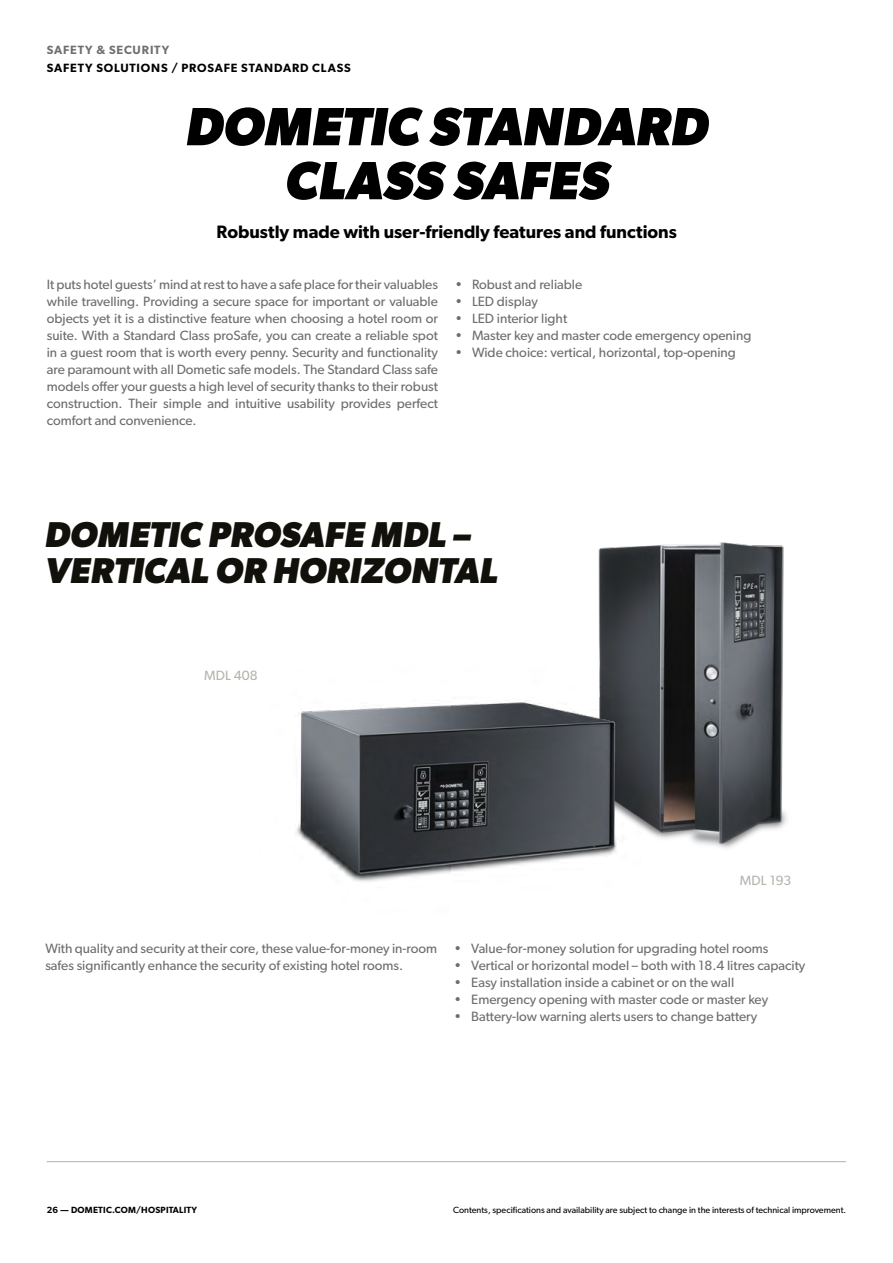
<style>
.page{position:relative;width:893px;height:1263px;background:#fff}
.page>*{position:absolute;margin:0;border:0;box-sizing:border-box;transform-origin:0 0}
.t1{font:italic 700 54px/54px "Gibson";color:#000;text-align:center}
.t2{font:italic 700 36px/36px "Gibson";color:#12100b}
.t3{font:600 18px "Gibson";color:#000}
.t4{font:13.5px/17px "Gibson";color:#6d6d6c;text-align:justify}
.t5{font:13.5px "Gibson";letter-spacing:.01em;color:#b4b3ac}
.t6{font:600 12px "Gibson";letter-spacing:.07em;color:#000}
.t7{font:600 12px "Gibson";letter-spacing:.07em;color:#706f6f}
.t8{font:9px "Gibson";color:#000}
.t9{font:600 9px "Gibson";letter-spacing:.025em;color:#000}
</style>
<div class="page">
<hr style="left:47px;top:1161px;width:799px;height:1px;background:#b4b3ac">
<img style="left:598px;top:542px;width:189px;height:306px">
<img style="left:296px;top:587px;width:355px;height:295px">
<p class="t7" style="left:47px;top:43px;width:124px">SAFETY &amp; SECURITY</p>
<p class="t6" style="left:47px;top:61px;width:306px">SAFETY SOLUTIONS / PROSAFE STANDARD CLASS</p>
<h1 class="t1" style="left:185px;top:98px;width:524px">DOMETIC STANDARD<br>CLASS SAFES</h1>
<h3 class="t3" style="left:217px;top:221px;width:462px">Robustly made with user-friendly features and functions</h3>
<p class="t4" style="left:47px;top:276px;width:393px">It puts hotel guests’ mind at rest to have a safe place for their valuables while travelling. Providing a secure space for important or valuable objects yet it is a distinctive feature when choosing a hotel room or suite. With a Standard Class proSafe, you can create a reliable spot in a guest room that is worth every penny. Security and functionality are paramount with all Dometic safe models. The Standard Class safe models offer your guests a high level of security thanks to their robust construction. Their simple and intuitive usability provides perfect comfort and convenience.</p>
<p class="t4" style="left:455px;top:276px;width:129px">• Robust and reliable</p>
<p class="t4" style="left:455px;top:293px;width:85px">• LED display</p>
<p class="t4" style="left:455px;top:310px;width:114px">• LED interior light</p>
<p class="t4" style="left:455px;top:327px;width:298px">• Master key and master code emergency opening</p>
<p class="t4" style="left:455px;top:344px;width:282px">• Wide choice: vertical, horizontal, top-opening</p>
<h2 class="t2" style="left:45px;top:515px;width:454px">DOMETIC PROSAFE MDL –<br>VERTICAL OR HORIZONTAL</h2>
<p class="t5" style="left:204px;top:668px;width:55px">MDL 408</p>
<p class="t5" style="left:740px;top:872px;width:53px">MDL 193</p>
<p class="t4" style="left:45px;top:939px;width:393px">With quality and security at their core, these value-for-money in-room safes significantly enhance the security of existing hotel rooms.</p>
<p class="t4" style="left:454px;top:939px;width:316px">• Value-for-money solution for upgrading hotel rooms</p>
<p class="t4" style="left:454px;top:956px;width:353px">• Vertical or horizontal model – both with 18.4 litres capacity</p>
<p class="t4" style="left:454px;top:973px;width:281px">• Easy installation inside a cabinet or on the wall</p>
<p class="t4" style="left:454px;top:990px;width:315px">• Emergency opening with master code or master key</p>
<p class="t4" style="left:454px;top:1007px;width:304px">• Battery-low warning alerts users to change battery</p>
<p class="t9" style="left:47px;top:1204px;width:152px">26 — DOMETIC.COM/HOSPITALITY</p>
<p class="t8" style="left:453px;top:1204px;width:394px">Contents, specifications and availability are subject to change in the interests of technical improvement.</p>
</div>
